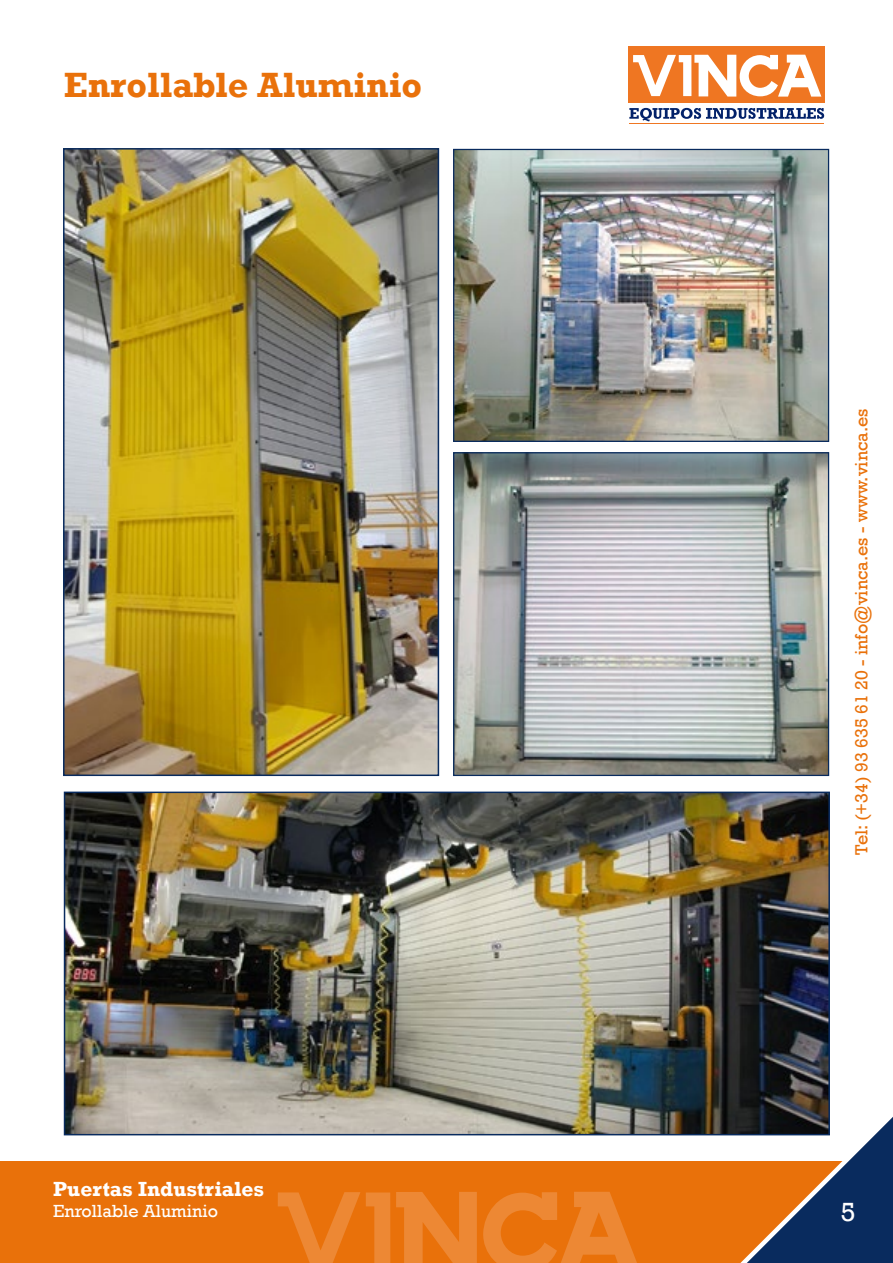
<style>
.page{position:relative;width:893px;height:1263px;background:#fff}
.page>*{position:absolute;margin:0;border:0;box-sizing:border-box;transform-origin:0 0}
.t1{font:700 36px "Rockwell";color:#e9710a}
.t2{font:27px "Rockwell";color:#fff}
.t3{font:700 21px "Rockwell";color:#fff}
.t4{font:18px "Rockwell";color:#e9710a}
.t5{font:18px "Rockwell";color:#fff}
</style>
<div class="page">
<div style="left:0;top:1161px;width:893px;height:102px;background:#e9710a"></div>
<svg style="left:278px;top:1192px;width:359px;height:71px"></svg>
<svg style="left:719px;top:1117px;width:174px;height:146px"></svg>
<img style="left:455px;top:151px;width:372px;height:289px">
<div style="left:453px;top:149px;width:376px;height:293px;border:1px solid #092b5e"></div>
<img style="left:455px;top:454px;width:372px;height:320px">
<div style="left:453px;top:452px;width:376px;height:324px;border:1px solid #092b5e"></div>
<img style="left:66px;top:151px;width:370px;height:622px">
<div style="left:63px;top:148px;width:376px;height:628px;border:2px solid #092b5e"></div>
<img style="left:67px;top:794px;width:760px;height:338px">
<div style="left:64px;top:791px;width:766px;height:344px;border:2px solid #092b5e"></div>
<svg style="left:629px;top:108px;width:195px;height:14px"></svg>
<hr style="left:629px;top:123px;width:195px;height:1px;background:#ef7622">
<div style="left:629px;top:46px;width:196px;height:57px;background:#ef7622"></div>
<svg style="left:633px;top:55px;width:188px;height:42px"></svg>
<h1 class="t1" style="left:64px;top:64px;width:360px">Enrollable Aluminio</h1>
<p class="t3" style="left:53px;top:1176px;width:213px">Puertas Industriales</p>
<p class="t5" style="left:53px;top:1201px;width:166px">Enrollable Aluminio</p>
<p class="t4" style="left:851px;top:855px;width:448px;rotate:-90deg">Tel: (+34) 93 635 61 20 - info@vinca.es - www.vinca.es</p>
<h2 class="t2" style="left:841px;top:1196px;width:16px">5</h2>
</div>
